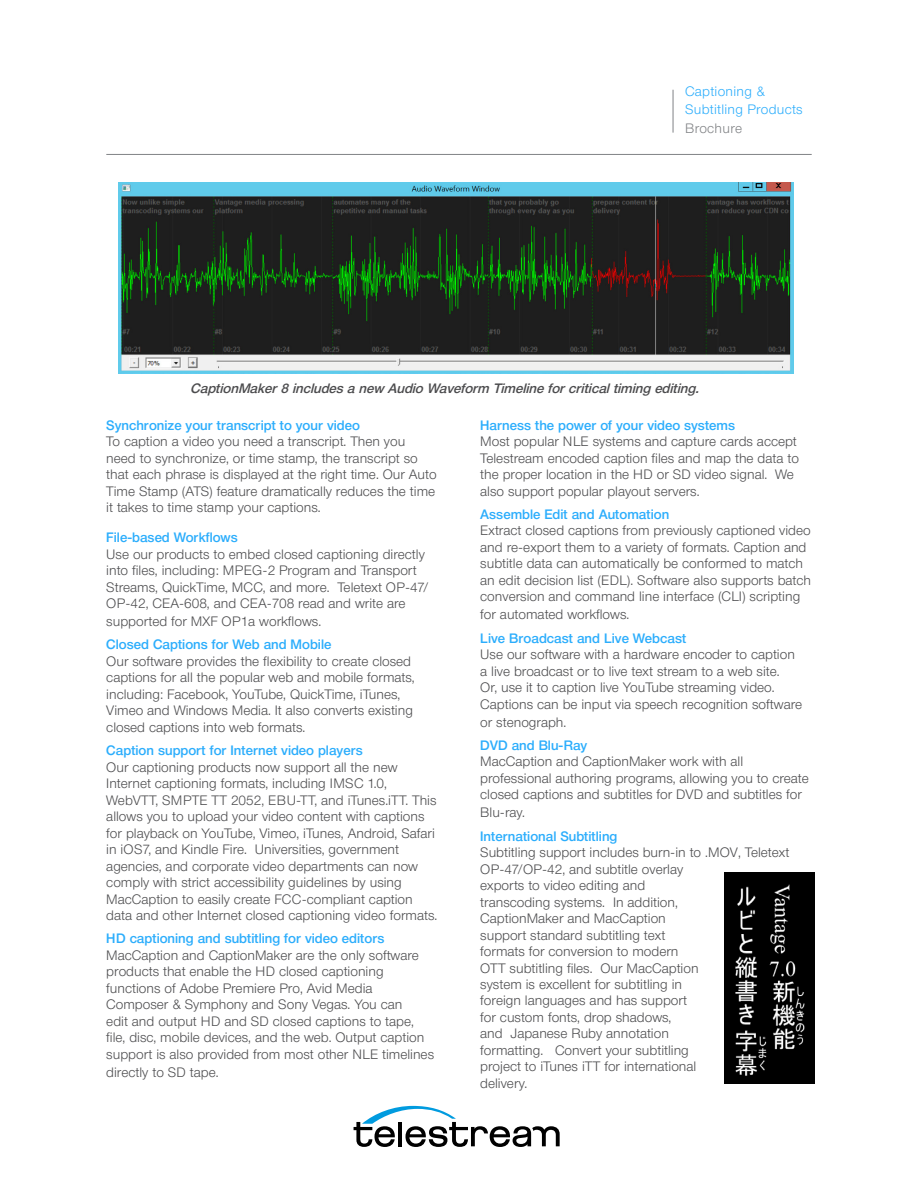
<style>
.page{position:relative;width:918px;height:1188px;background:#fff}
.page>*{position:absolute;margin:0;border:0;box-sizing:border-box;transform-origin:0 0}
.t1{font:300 13.5px/16.5px "Neue Helvetica BQ";color:#4c4c4e}
.t2{font:500 13.5px "Neue Helvetica BQ";color:#2badfc}
.t3{font:italic 500 13.5px "Neue Helvetica BQ";color:#4c4c4e}
.t4{font:300 13.5px/18.5px "Neue Helvetica BQ";letter-spacing:.02em;color:#2badfc}
.t5{font:300 13.5px "Neue Helvetica BQ";letter-spacing:.02em;color:#808285}
</style>
<div class="page">
<svg style="left:354px;top:1106px;width:206px;height:41px"></svg>
<hr style="left:106px;top:154px;width:706px;height:1px;background:#808285">
<img style="left:725px;top:872px;width:90px;height:212px">
<img style="left:119px;top:182px;width:674px;height:192px">
<hr style="left:673px;top:90px;width:1px;height:43px;background:#808285">
<p class="t4" style="left:685px;top:82px;width:119px">Captioning &amp;<br>Subtitling Products</p>
<p class="t5" style="left:685px;top:120px;width:58px">Brochure</p>
<p class="t3" style="left:190px;top:380px;width:514px">CaptionMaker8includesanew Audio Waveform Timelineforcriticaltiming editing.</p>
<p class="t2" style="left:106px;top:416px;width:255px">Synchronize your transcript to your video</p>
<p class="t1" style="left:106px;top:433px;width:332px">To caption a video you need a transcript. Then you need to synchronize, or time stamp, the transcript so that each phrase is displayed at the right time. Our Auto Time Stamp (ATS) feature dramatically reduces the time it takes to time stamp your captions.</p>
<p class="t2" style="left:106px;top:529px;width:133px">File-based Workflows</p>
<p class="t1" style="left:106px;top:546px;width:324px">Use our products to embed closed captioning directly into files, including: MPEG-2 Program and Transport Streams, QuickTime, MCC, and more. Teletext OP-47/ OP-42, CEA-608, and CEA-708 read and write are</p>
<p class="t1" style="left:106px;top:613px;width:216px">supported for MXF OP1a workflows.</p>
<p class="t2" style="left:106px;top:636px;width:227px">Closed Captions for Web and Mobile</p>
<p class="t1" style="left:106px;top:653px;width:310px">Our software provides the flexibility to create closed captions for all the popular web and mobile formats, including: Facebook, YouTube, QuickTime, iTunes, Vimeo and Windows Media. It also converts existing closed captions into web formats.</p>
<p class="t2" style="left:106px;top:742px;width:258px">Caption support for Internet video players</p>
<p class="t1" style="left:106px;top:759px;width:332px">Our captioning products now support all the new Internet captioning formats, including IMSC 1.0, WebVTT, SMPTE TT 2052, EBU-TT, and iTunes.iTT. This allows you to upload your video content with captions for playback on YouTube, Vimeo, iTunes, Android, Safari in iOS7, and Kindle Fire. Universities, government agencies, and corporate video departments can now comply with strict accessibility guidelines by using MacCaption to easily create FCC-compliant caption data and other Internet closed captioning video formats.</p>
<p class="t2" style="left:106px;top:930px;width:280px">HD captioning and subtitling for video editors</p>
<p class="t1" style="left:106px;top:947px;width:329px">MacCaption and CaptionMaker are the only software products that enable the HD closed captioning functions of Adobe Premiere Pro, Avid Media Composer &amp; Symphony and Sony Vegas. You can<br>edit and output HD and SD closed captions to tape, file, disc, mobile devices, and the web. Output caption support is also provided from most other NLE timelines</p>
<p class="t1" style="left:106px;top:1064px;width:114px">directly to SD tape.</p>
<p class="t2" style="left:480px;top:416px;width:256px">Harness the power of your video systems</p>
<p class="t1" style="left:480px;top:433px;width:320px">Most popular NLE systems and capture cards accept Telestream encoded caption files and map the data to the proper location in the HD or SD video signal. We also support popular playout servers.</p>
<p class="t2" style="left:480px;top:506px;width:190px">Assemble Edit and Automation</p>
<p class="t1" style="left:480px;top:522px;width:332px">Extract closed captions from previously captioned video and re-export them to a variety of formats. Caption and subtitle data can automatically be conformed to match an edit decision list (EDL). Software also supports batch conversion and command line interface (CLI) scripting</p>
<p class="t1" style="left:480px;top:606px;width:151px">for automated workflows.</p>
<p class="t2" style="left:480px;top:629px;width:208px">Live Broadcast and Live Webcast</p>
<p class="t1" style="left:480px;top:646px;width:323px">Use our software with a hardware encoder to caption a live broadcast or to live text stream to a web site.<br>Or, use it to caption live YouTube streaming video.<br>Captions can be input via speech recognition software</p>
<p class="t1" style="left:480px;top:714px;width:88px">or stenograph.</p>
<p class="t2" style="left:480px;top:736px;width:109px">DVD and Blu-Ray</p>
<p class="t1" style="left:480px;top:753px;width:330px">MacCaption and CaptionMaker work with all professional authoring programs, allowing you to create closed captions and subtitles for DVD and subtitles for</p>
<p class="t1" style="left:480px;top:804px;width:46px">Blu-ray.</p>
<p class="t2" style="left:480px;top:827px;width:139px">International Subtitling</p>
<p class="t1" style="left:480px;top:844px;width:311px">Subtitling support includes burn-in to .MOV, Teletext OP-47/OP-42, and subtitle overlay<br>exports to video editing and<br>transcoding systems. In addition,<br>CaptionMaker and MacCaption<br>support standard subtitling text<br>formats for conversion to modern<br>OTT subtitling files. Our MacCaption<br>system is excellent for subtitling in<br>foreign languages and has support<br>for custom fonts, drop shadows,<br>and Japanese Ruby annotation<br>formatting. Convert your subtitling<br>project to iTunes iTT for international<br>delivery.</p>
</div>
